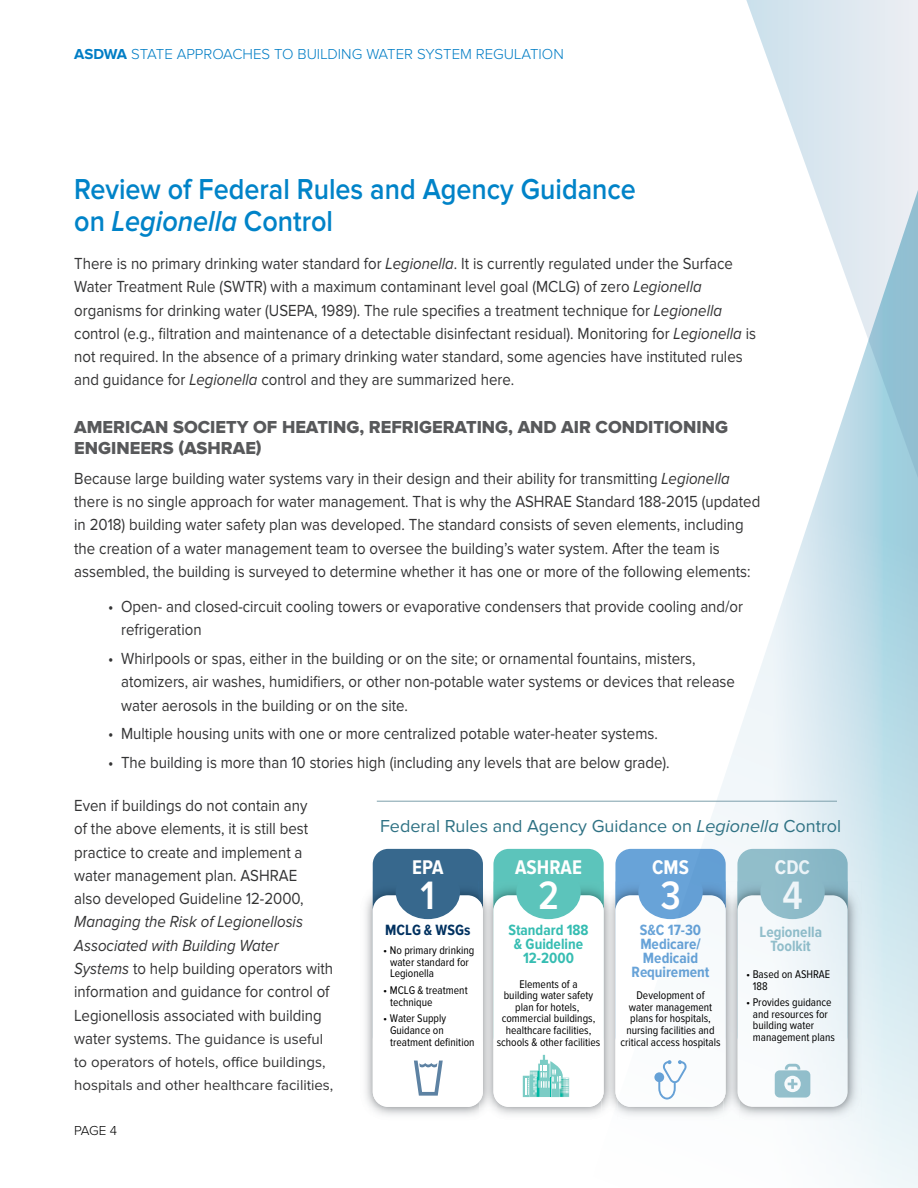
<style>
.page{position:relative;width:918px;height:1188px;background:#fff}
.page>*{position:absolute;margin:0;border:0;box-sizing:border-box;transform-origin:0 0}
.t1{font:600 41.1px "Proxima Nova Cond";color:#fff}
.t2{font:600 30px/31.7px "Proxima Nova";color:#0083c8;scale:.9 1}
.t3{font:700 20.55px "Proxima Nova Cond";color:#fff}
.t4{font:18px/21px "Proxima Nova Extrabld";color:#58595b}
.t5{font:18px "Proxima Nova";color:#2f7284}
.t6{font:16.65px/23.2px "Proxima Nova";color:#333334;scale:.9 1}
.t7{font:700 15.45px/14.1px "Proxima Nova Cond";color:#68a3d8;text-align:center}
.t8{font:700 15.45px/14.1px "Proxima Nova Cond";color:#36bdb2;text-align:center}
.t9{font:700 15.45px/14.1px "Proxima Nova Cond";color:#98c3ce;text-align:center}
.t10{font:700 15.45px "Proxima Nova Cond";color:#003160}
.t11{font:15px/23.2px "Proxima Nova";color:#333334}
.t12{font:300 15px "Proxima Nova";color:#007dc5}
.t13{font:300 13.5px "Proxima Nova";color:#000}
.t14{font:11.55px/11.6px "Proxima Nova Cond";color:#000}
.s1{font-weight:700}
.s2{font-style:italic}
.s3{font-size:16.65px}
</style>
<div class="page">
<svg style="left:746px;top:0;width:172px;height:153px"></svg>
<svg style="left:584px;top:153px;width:334px;height:1035px"></svg>
<hr style="left:377px;top:801px;width:460px;height:1px;background:#7c9fab">
<div style="left:373px;top:849px;width:110px;height:202px;background:#37688d;border-radius:15px"></div>
<img style="left:365px;top:881px;width:132px;height:234px">
<img style="left:373px;top:881px;width:106px;height:26px">
<div style="left:373px;top:895px;width:110px;height:212px;background:#fff;border-radius:15px"></div>
<div style="left:396px;top:865px;width:64px;height:54px;background:#37688d;border-radius:50%"></div>
<svg style="left:414px;top:1061px;width:29px;height:35px"></svg>
<div style="left:493px;top:849px;width:111px;height:202px;background:#5cc4bb;border-radius:15px"></div>
<img style="left:497px;top:1101px;width:104px;height:19px">
<img style="left:479px;top:881px;width:4px;height:20px">
<img style="left:479px;top:901px;width:4px;height:201px">
<img style="left:493px;top:881px;width:108px;height:26px">
<div style="left:493px;top:895px;width:111px;height:212px;background:#fff;border-radius:15px"></div>
<div style="left:516px;top:865px;width:65px;height:54px;background:#5cc4bb;border-radius:50%"></div>
<div style="left:615px;top:849px;width:111px;height:202px;background:#68a3d8;border-radius:15px"></div>
<img style="left:618px;top:1100px;width:106px;height:20px">
<img style="left:601px;top:881px;width:17px;height:239px">
<img style="left:601px;top:881px;width:3px;height:22px">
<img style="left:601px;top:903px;width:3px;height:197px">
<img style="left:615px;top:881px;width:109px;height:26px">
<div style="left:615px;top:895px;width:111px;height:212px;background:#fff;border-radius:15px"></div>
<div style="left:638px;top:865px;width:65px;height:54px;background:#68a3d8;border-radius:50%"></div>
<div style="left:737px;top:849px;width:111px;height:202px;background:#8dbbc8;border-radius:15px"></div>
<img style="left:724px;top:881px;width:138px;height:239px">
<img style="left:724px;top:881px;width:2px;height:22px">
<img style="left:724px;top:903px;width:2px;height:196px">
<img style="left:737px;top:881px;width:111px;height:26px">
<div style="left:737px;top:895px;width:111px;height:212px;background:linear-gradient(to right,#fbfcfd,#e9f2f7);border-radius:15px"></div>
<div style="left:760px;top:865px;width:65px;height:54px;background:#8ebbc9;border-radius:50%"></div>
<svg style="left:654px;top:1060px;width:33px;height:40px"></svg>
<svg style="left:775px;top:1064px;width:35px;height:34px"></svg>
<svg style="left:523px;top:1076px;width:5px;height:21px"></svg>
<svg style="left:538px;top:1055px;width:23px;height:15px"></svg>
<img style="left:528px;top:1070px;width:41px;height:27px">
<p class="t12" style="left:74px;top:48px;width:491px"><span class="s1">ASDWA</span> STATE APPROACHES TO BUILDING WATER SYSTEM REGULATION</p>
<h2 class="t2" style="left:74px;top:174px;width:626px">Review of Federal Rules and Agency Guidance on <span class="s2">Legionella</span> Control</h2>
<p class="t6" style="left:74px;top:252px;width:759px">There is no primary drinking water standard for <span class="s2">Legionella</span>. It is currently regulated under the Surface Water Treatment Rule (SWTR) with a maximum contaminant level goal (MCLG) of zero <span class="s2">Legionella </span>organisms for drinking water (USEPA, 1989). The rule specifies a treatment technique for <span class="s2">Legionella </span>control (e.g., filtration and maintenance of a detectable disinfectant residual). Monitoring for <span class="s2">Legionella</span> is not required. In the absence of a primary drinking water standard, some agencies have instituted rules and guidance for <span class="s2">Legionella</span> control and they are summarized here.</p>
<p class="t4" style="left:74px;top:417px;width:655px">AMERICAN SOCIETY OF HEATING, REFRIGERATING, AND AIR CONDITIONING<br>ENGINEERS (ASHRAE)</p>
<p class="t6" style="left:74px;top:467px;width:764px">Because large building water systems vary in their design and their ability for transmitting <span class="s2">Legionella </span>there is no single approach for water management. That is why the ASHRAE Standard 188-2015 (updated in 2018) building water safety plan was developed. The standard consists of seven elements, including the creation of a water management team to oversee the building’s water system. After the team is assembled, the building is surveyed to determine whether it has one or more of the following elements:</p>
<p class="t6" style="left:121px;top:595px;width:693px;text-indent:-13px">• Open- and closed-circuit cooling towers or evaporative condensers that provide cooling and/or refrigeration</p>
<p class="t6" style="left:121px;top:647px;width:684px;text-indent:-13px">• Whirlpools or spas, either in the building or on the site; or ornamental fountains, misters, atomizers, air washes, humidifiers, or other non-potable water systems or devices that release water aerosols in the building or on the site.</p>
<p class="t6" style="left:108px;top:723px;width:613px">• Multiple housing units with one or more centralized potable water-heater systems.</p>
<p class="t6" style="left:108px;top:751px;width:626px">• The building is more than 10 stories high (including any levels that are below grade).</p>
<p class="t6" style="left:74px;top:794px;width:261px">Even if buildings do not contain any of the above elements, it is still best practice to create and implement a water management plan. ASHRAE also developed Guideline 12-2000,</p>
<p class="t6" style="left:74px;top:910px;width:289px"><span class="s2">Managing the Risk of Legionellosis Associated with Building Water Systems</span> to help building operators with information and guidance for control of Legionellosis associated with building</p>
<p class="t11" style="left:74px;top:1027px;width:261px"><span class="s3">water systems.</span> The guidance is useful to operators of hotels, office buildings, hospitals and other healthcare facilities,</p>
<p class="t5" style="left:380px;top:815px;width:463px">Federal Rules and Agency Guidance on <span class="s2">Legionella</span> Control</p>
<p class="t3" style="left:412px;top:855px;width:33px">EPA</p>
<h1 class="t1" style="left:421px;top:873px;width:16px">1</h1>
<p class="t10" style="left:385px;top:921px;width:87px">MCLG &amp; WSGs</p>
<p class="t14" style="left:390px;top:945px;width:86px;text-indent:-7px">• No primary drinking water standard for<br>Legionella</p>
<p class="t14" style="left:390px;top:985px;width:79px;text-indent:-7px">• MCLG &amp; treatment technique</p>
<p class="t14" style="left:390px;top:1013px;width:86px;text-indent:-7px">• Water Supply<br>Guidance on treatment definition</p>
<p class="t3" style="left:515px;top:855px;width:68px">ASHRAE</p>
<h1 class="t1" style="left:538px;top:873px;width:22px">2</h1>
<p class="t3" style="left:652px;top:855px;width:38px">CMS</p>
<h1 class="t1" style="left:660px;top:873px;width:22px">3</h1>
<p class="t3" style="left:775px;top:855px;width:37px">CDC</p>
<h1 class="t1" style="left:782px;top:873px;width:22px">4</h1>
<p class="t8" style="left:508px;top:923px;width:82px">Standard 188 &amp; Guideline<br>12-2000</p>
<p class="t14" style="left:497px;top:978px;width:105px;text-align:center">Elements of a<br>building water safety plan for hotels, commercial buildings, healthcare facilities, schools &amp; other facilities</p>
<p class="t14" style="left:620px;top:990px;width:102px;text-align:center">Development of<br>water management plans for hospitals, nursing facilities and critical access hospitals</p>
<p class="t7" style="left:632px;top:923px;width:79px">S&amp;C 17-30<br>Medicare/<br>Medicaid<br>Requirement</p>
<p class="t9" style="left:759px;top:925px;width:64px">Legionella<br>Toolkit</p>
<p class="t14" style="left:753px;top:969px;width:79px;text-indent:-7px">• Based on ASHRAE<br>188</p>
<p class="t14" style="left:753px;top:997px;width:83px;text-indent:-7px">• Provides guidance and resources for building water management plans</p>
<p class="t13" style="left:74px;top:1124px;width:44px">PAGE 4</p>
</div>
